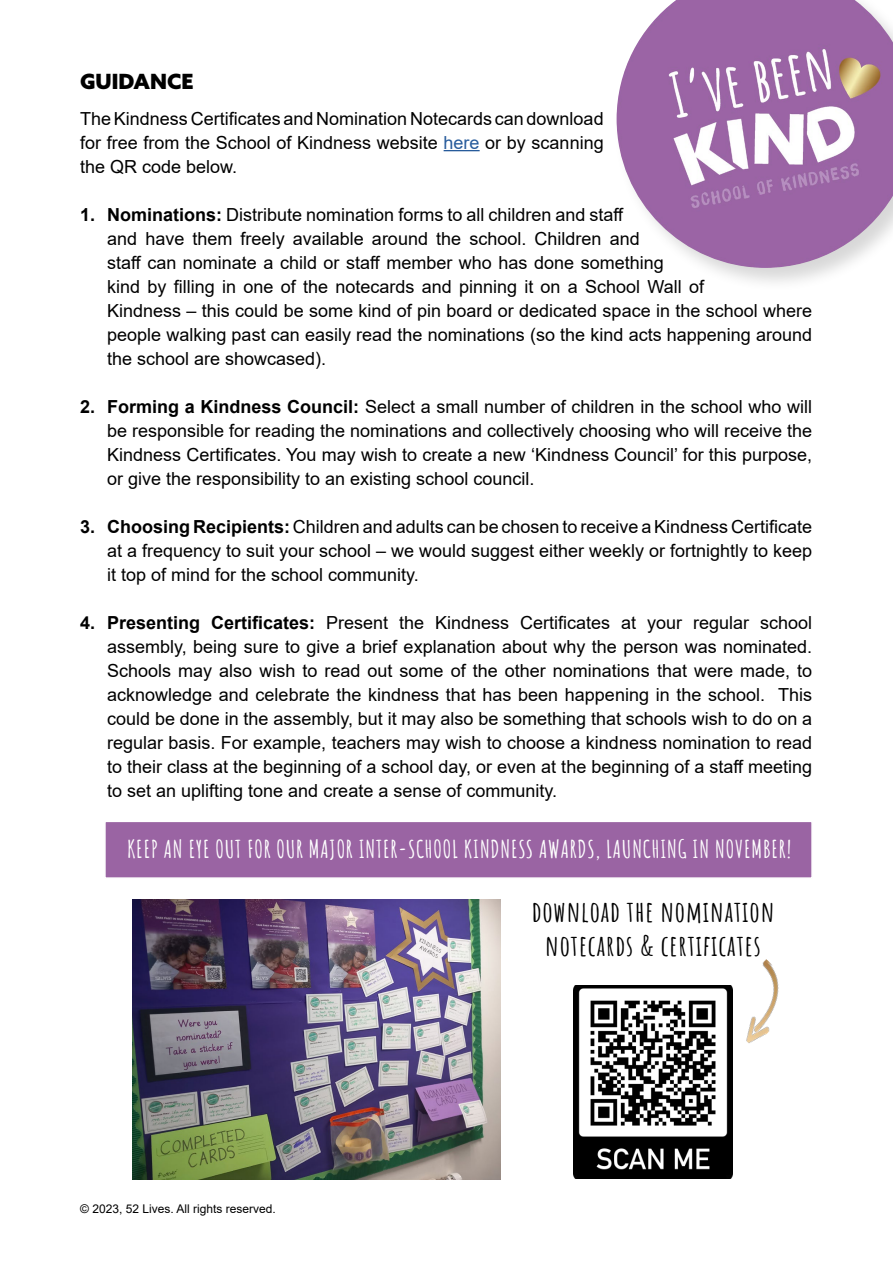
<style>
.page{position:relative;width:893px;height:1263px;background:#fff}
.page>*{position:absolute;margin:0;border:0;box-sizing:border-box;transform-origin:0 0}
.t1{font:700 28.5px/34.2px "Amatic SC";letter-spacing:.03em;color:#000;text-align:center}
.t2{font:700 24px "Amatic SC";letter-spacing:.03em;color:#fff}
.t3{font:900 21px "Azo Sans";color:#000}
.t4{font:18px/24px "Arial";color:#000;text-align:justify}
.t5{font:12px "Arial";color:#000}
.s1{color:#275b9b}
.s2{font-weight:700}
</style>
<div class="page">
<hr style="left:444px;top:150px;width:36px;height:1px;background:#275b9b">
<div style="left:613px;top:0;width:280px;height:293px;background:#000;opacity:.16"></div>
<img style="left:617px;top:0;width:276px;height:268px">
<div style="left:104px;top:821px;width:709px;height:58px;background:#9a64a3;border:2px solid #fff"></div>
<img style="left:573px;top:985px;width:160px;height:194px">
<img style="left:716px;top:959px;width:63px;height:89px">
<img style="left:132px;top:899px;width:369px;height:281px">
<img style="left:583px;top:993px;width:140px;height:139px">
<p class="t3" style="left:80px;top:67px;width:115px">GUIDANCE</p>
<p class="t4" style="left:80px;top:106px;width:525px">The Kindness Certificates and Nomination Notecards can download for free from the School of Kindness website <span class="s1">here</span> or by scanning the QR code below.</p>
<p class="t4" style="left:107px;top:202px;width:706px;text-align:left;text-indent:-27px"><span class="s2">1. Nominations:</span> Distribute nomination forms to all children and staff<br>and have them freely available around the school. Children and<br>staff can nominate a child or staff member who has done something<br>kind by filling in one of the notecards and pinning it on a School Wall of<br>Kindness – this could be some kind of pin board or dedicated space in the school where people walking past can easily read the nominations (so the kind acts happening around the school are showcased).</p>
<p class="t4" style="left:107px;top:394px;width:706px;text-indent:-27px"><span class="s2">2. Forming a Kindness Council:</span> Select a small number of children in the school who will be responsible for reading the nominations and collectively choosing who will receive the Kindness Certificates. You may wish to create a new ‘Kindness Council’ for this purpose, or give the responsibility to an existing school council.</p>
<p class="t4" style="left:107px;top:514px;width:706px;text-indent:-27px"><span class="s2">3. Choosing Recipients:</span> Children and adults can be chosen to receive a Kindness Certificate at a frequency to suit your school – we would suggest either weekly or fortnightly to keep it top of mind for the school community.</p>
<p class="t4" style="left:107px;top:610px;width:706px;text-indent:-27px"><span class="s2">4. Presenting Certificates:</span> Present the Kindness Certificates at your regular school assembly, being sure to give a brief explanation about why the person was nominated.<br>Schools may also wish to read out some of the other nominations that were made, to acknowledge and celebrate the kindness that has been happening in the school. This could be done in the assembly, but it may also be something that schools wish to do on a regular basis. For example, teachers may wish to choose a kindness nomination to read to their class at the beginning of a school day, or even at the beginning of a staff meeting to set an uplifting tone and create a sense of community.</p>
<h2 class="t2" style="left:127px;top:831px;width:666px">KEEP AN EYE OUT FOR OUR MAJOR INTER-SCHOOL KINDNESS AWARDS, LAUNCHING IN NOVEMBER!</h2>
<p class="t5" style="left:80px;top:1200px;width:197px">© 2023, 52 Lives. All rights reserved.</p>
<h1 class="t1" style="left:532px;top:892px;width:244px">download the nomination notecards &amp; certificates</h1>
</div>
